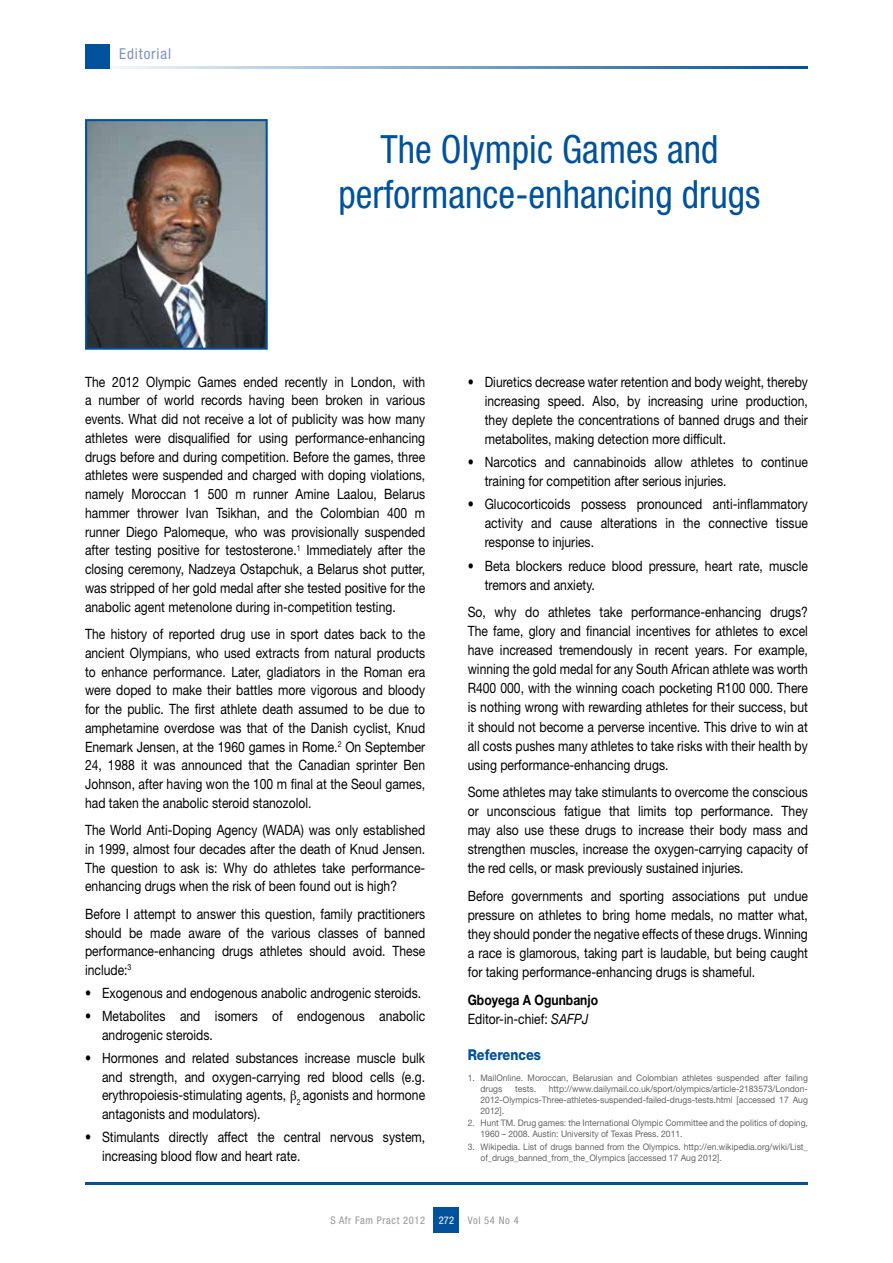
<style>
.page{position:relative;width:893px;height:1263px;background:#fff}
.page>*{position:absolute;margin:0;border:0;box-sizing:border-box;transform-origin:0 0}
.t1{font:condensed 39px/45px "Helvetica Neue LT Std";color:#00529c;text-align:center;scale:.96 1}
.t2{font:800 15px "Helvetica Neue LT Std";color:#00529c;scale:.85 1}
.t3{font:condensed 15px "Helvetica Neue LT Std";letter-spacing:.06em;color:#7c91c4}
.t4{font:14.25px/18.8px "Helvetica Neue LT Std";color:#000;text-align:justify;scale:.85 1}
.t5{font:700 14.25px/19px "Helvetica Neue LT Std";color:#000;scale:.85 1}
.t6{font:condensed 10.5px "Helvetica Neue LT Std";letter-spacing:.06em;color:#939598}
.t7{font:condensed 10.5px "Helvetica Neue LT Std";color:#fff}
.t8{font:9px/10.8px "Helvetica Neue LT Std";color:#636466;scale:.95 1}
.s1{font-weight:400}
.s2{font-weight:400;font-style:italic}
</style>
<div class="page">
<hr style="left:85px;top:66px;width:723px;height:2px;background:#00529c">
<div style="left:85px;top:44px;width:24px;height:24px;background:#00529c"></div>
<div style="left:434px;top:1208px;width:25px;height:25px;background:#00529c"></div>
<hr style="left:85px;top:1182px;width:723px;height:2px;background:#00529c">
<img style="left:88px;top:122px;width:177px;height:225px">
<div style="left:85px;top:119px;width:183px;height:231px;border:2px solid #00529c"></div>
<p class="t3" style="left:119px;top:45px;width:53px">Editorial</p>
<h1 class="t1" style="left:338px;top:127px;width:441px">The Olympic Games and performance-enhancing drugs</h1>
<p class="t4" style="left:85px;top:372px;width:402px">The 2012 Olympic Games ended recently in London, with a number of world records having been broken in various events. What did not receive a lot of publicity was how many athletes were disqualified for using performance-enhancing drugs before and during competition. Before the games, three athletes were suspended and charged with doping violations, namely Moroccan 1 500 m runner Amine Laalou, Belarus hammer thrower Ivan Tsikhan, and the Colombian 400 m runner Diego Palomeque, who was provisionally suspended after testing positive for testosterone.<sup>1</sup> Immediately after the closing ceremony, Nadzeya Ostapchuk, a Belarus shot putter, was stripped of her gold medal after she tested positive for the anabolic agent metenolone during in-competition testing.</p>
<p class="t4" style="left:85px;top:624px;width:402px">The history of reported drug use in sport dates back to the ancient Olympians, who used extracts from natural products to enhance performance. Later, gladiators in the Roman era were doped to make their battles more vigorous and bloody for the public. The first athlete death assumed to be due to amphetamine overdose was that of the Danish cyclist, Knud Enemark Jensen, at the 1960 games in Rome.<sup>2</sup> On September 24, 1988 it was announced that the Canadian sprinter Ben Johnson, after having won the 100 m final at the Seoul games, had taken the anabolic steroid stanozolol.</p>
<p class="t4" style="left:85px;top:820px;width:402px">The World Anti-Doping Agency (WADA) was only established in 1999, almost four decades after the death of Knud Jensen.<br>The question to ask is: Why do athletes take performance&shy;enhancing drugs when the risk of been found out is high?</p>
<p class="t4" style="left:85px;top:904px;width:402px">Before I attempt to answer this question, family practitioners should be made aware of the various classes of banned performance-enhancing drugs athletes should avoid. These include:<sup>3</sup></p>
<p class="t4" style="left:85px;top:983px;width:397px">• Exogenous and endogenous anabolic androgenic steroids.</p>
<p class="t4" style="left:102px;top:1006px;width:382px;text-indent:-17px">• Metabolites and isomers of endogenous anabolic androgenic steroids.</p>
<p class="t4" style="left:102px;top:1048px;width:382px;text-indent:-17px">• Hormones and related substances increase muscle bulk and strength, and oxygen-carrying red blood cells (e.g. erythropoiesis-stimulating agents, <sub>2</sub> agonists and hormone antagonists and modulators).</p>
<p class="t4" style="left:102px;top:1127px;width:382px;text-indent:-17px">• Stimulants directly affect the central nervous system, increasing blood flow and heart rate.</p>
<p class="t4" style="left:485px;top:372px;width:382px;text-indent:-17px">• Diuretics decrease water retention and body weight, thereby increasing speed. Also, by increasing urine production, they deplete the concentrations of banned drugs and their metabolites, making detection more difficult.</p>
<p class="t4" style="left:485px;top:452px;width:382px;text-indent:-17px">• Narcotics and cannabinoids allow athletes to continue training for competition after serious injuries.</p>
<p class="t4" style="left:485px;top:494px;width:382px;text-indent:-17px">• Glucocorticoids possess pronounced anti-inflammatory activity and cause alterations in the connective tissue response to injuries.</p>
<p class="t4" style="left:485px;top:556px;width:382px;text-indent:-17px">• Beta blockers reduce blood pressure, heart rate, muscle tremors and anxiety.</p>
<p class="t4" style="left:468px;top:602px;width:402px">So, why do athletes take performance-enhancing drugs?<br>The fame, glory and financial incentives for athletes to excel have increased tremendously in recent years. For example, winning the gold medal for any South African athlete was worth R400 000, with the winning coach pocketing R100 000. There is nothing wrong with rewarding athletes for their success, but it should not become a perverse incentive. This drive to win at all costs pushes many athletes to take risks with their health by using performance-enhancing drugs.</p>
<p class="t4" style="left:468px;top:782px;width:402px">Some athletes may take stimulants to overcome the conscious or unconscious fatigue that limits top performance. They may also use these drugs to increase their body mass and strengthen muscles, increase the oxygen-carrying capacity of the red cells, or mask previously sustained injuries.</p>
<p class="t4" style="left:468px;top:886px;width:402px">Before governments and sporting associations put undue pressure on athletes to bring home medals, no matter what, they should ponder the negative effects of these drugs. Winning a race is glamorous, taking part is laudable, but being caught for taking performance-enhancing drugs is shameful.</p>
<p class="t5" style="left:468px;top:990px;width:155px">Gboyega A Ogunbanjo<br><span class="s1">Editor-in-chief:</span> <span class="s2">SAFPJ</span></p>
<p class="t2" style="left:468px;top:1045px;width:88px">References</p>
<p class="t8" style="left:480px;top:1072px;width:346px;text-indent:-13px">1. MailOnline. Moroccan, Belarusian and Colombian athletes suspended after failing drugs</p>
<p class="t8" style="left:480px;top:1083px;width:346px;text-align:justify;text-indent:68px">http://www.dailymail.co.uk/sport/olympics/article-2183573/London-2012-Olympics-Three-athletes-suspended-failed-drugs-tests.html [accessed 17 Aug 2012].</p>
<p class="t8" style="left:480px;top:1118px;width:346px;text-indent:-13px">2. Hunt TM. Drug games: the International Olympic Committee and the politics of doping,<br>1960 – 2008. Austin: University of Texas Press. 2011.</p>
<p class="t8" style="left:480px;top:1141px;width:346px;text-indent:-13px">3. Wikipedia. List of drugs banned from the Olympics. http://en.wikipedia.org/wiki/List_ of_drugs_banned_from_the_Olympics [accessed 17 Aug 2012].</p>
<p class="t8" style="left:515px;top:1083px;width:24px">tests.</p>
<p class="t6" style="left:330px;top:1214px;width:96px">S Afr Fam Pract 2012</p>
<p class="t7" style="left:439px;top:1214px;width:17px">272</p>
<p class="t6" style="left:468px;top:1214px;width:52px">Vol 54 No 4</p>
</div>
